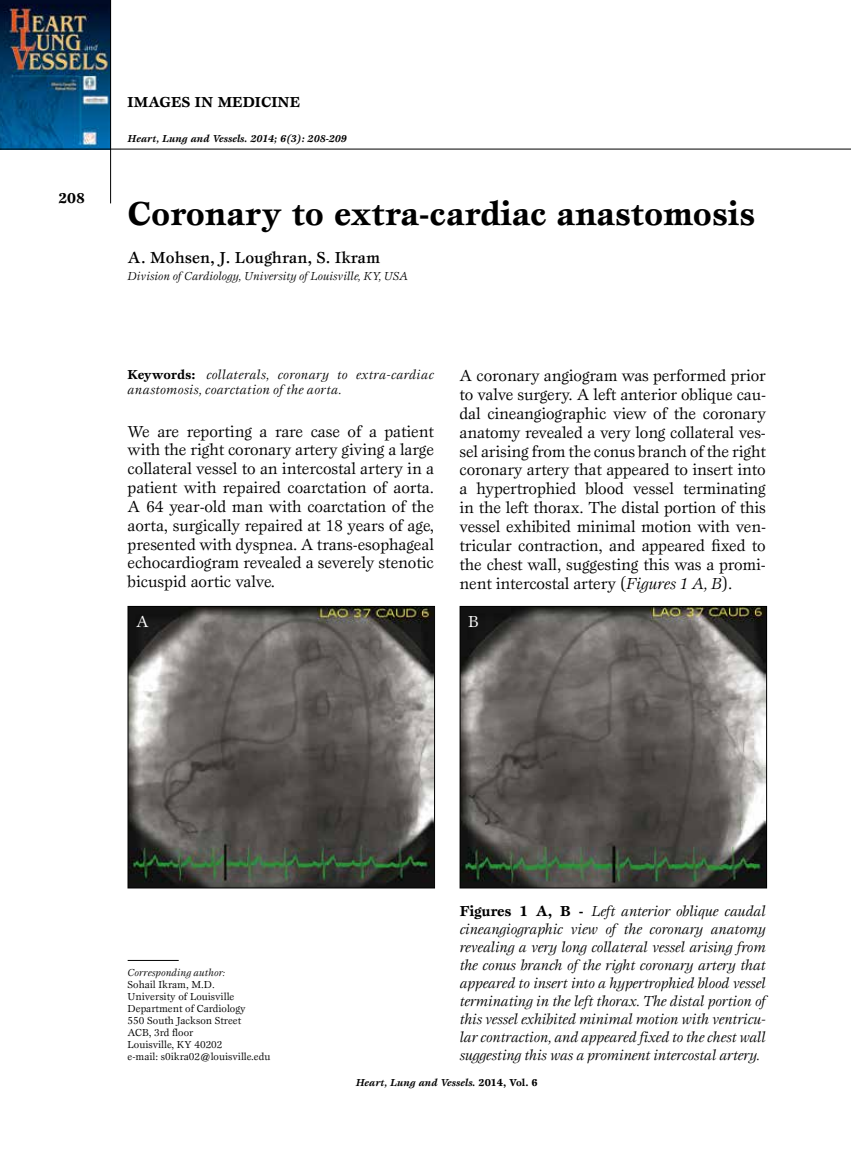
<style>
.page{position:relative;width:851px;height:1149px;background:#fff}
.page>*{position:absolute;margin:0;border:0;box-sizing:border-box;transform-origin:0 0}
.t1{font:700 34.5px "Esprit Std";letter-spacing:-.005em;color:#000}
.t2{font:16.5px/18.9px "Esprit Std";letter-spacing:-.01em;color:#000;text-align:justify}
.t3{font:500 16.5px "Esprit Std";color:#000}
.t4{font:16.5px "Esprit Std";color:#fff}
.t5{font:italic 15px/18px "Esprit Std";letter-spacing:-.015em;color:#000;text-align:justify}
.t6{font:700 15px "Esprit Std";color:#000}
.t7{font:italic 13.5px/15px "Esprit Std";letter-spacing:.015em;color:#000}
.t8{font:italic 12px "Esprit Std";letter-spacing:-.005em;color:#000}
.t9{font:10.5px/12px "Esprit Std";color:#000}
.t10{font:italic 700 10.5px "Esprit Std";color:#000}
.t11{font:italic 10.5px "Esprit Std";color:#000}
.s1{font-weight:700;font-style:normal}
.s2{font-style:italic}
.s3{font-style:normal}
</style>
<div class="page">
<img style="left:0;top:0;width:110px;height:149px">
<hr style="left:110px;top:0;width:1px;height:203px;background:#000">
<hr style="left:0;top:149px;width:850px;height:1px;background:#000">
<hr style="left:128px;top:959px;width:51px;height:1px;background:#000">
<img style="left:130px;top:608px;width:303px;height:278px">
<div style="left:128px;top:606px;width:307px;height:282px;border:1px solid #000"></div>
<img style="left:461px;top:608px;width:303px;height:278px">
<div style="left:459px;top:606px;width:307px;height:282px;border:1px solid #000"></div>
<p class="t6" style="left:58px;top:189px;width:28px">208</p>
<p class="t6" style="left:128px;top:92px;width:174px">IMAGES IN MEDICINE</p>
<p class="t10" style="left:128px;top:132px;width:221px">Heart, Lung and Vessels. 2014; 6(3): 208-209</p>
<h1 class="t1" style="left:128px;top:192px;width:628px">Coronary to extra-cardiac anastomosis</h1>
<p class="t3" style="left:128px;top:247px;width:254px">A. Mohsen, J. Loughran, S. Ikram</p>
<p class="t8" style="left:128px;top:268px;width:282px">Division of Cardiology, University of Louisville, KY, USA</p>
<p class="t7" style="left:128px;top:367px;width:308px"><span class="s1">Keywords:</span> collaterals, coronary to extra-cardiac anastomosis, coarctation of the aorta.</p>
<p class="t2" style="left:128px;top:421px;width:308px">We are reporting a rare case of a patient with the right coronary artery giving a large collateral vessel to an intercostal artery in a patient with repaired coarctation of aorta.<br>A 64 year-old man with coarctation of the aorta, surgically repaired at 18 years of age, presented with dyspnea. A trans-esophageal echocardiogram revealed a severely stenotic bicuspid aortic valve.</p>
<p class="t2" style="left:459px;top:366px;width:308px">A coronary angiogram was performed prior to valve surgery. A left anterior oblique cau&shy;dal cineangiographic view of the coronary anatomy revealed a very long collateral ves&shy;sel arising from the conus branch of the right coronary artery that appeared to insert into a hypertrophied blood vessel terminating in the left thorax. The distal portion of this vessel exhibited minimal motion with ven&shy;tricular contraction, and appeared fixed to the chest wall, suggesting this was a promi&shy;nent intercostal artery (<span class="s2">Figures 1 A, B</span>).</p>
<p class="t4" style="left:136px;top:611px;width:14px">A</p>
<p class="t4" style="left:468px;top:611px;width:12px">B</p>
<p class="t11" style="left:128px;top:965px;width:99px">Corresponding author:</p>
<p class="t9" style="left:128px;top:977px;width:144px">Sohail Ikram, M.D.<br>University of Louisville<br>Department of Cardiology<br>550 South Jackson Street<br>ACB, 3rd floor<br>Louisville, KY 40202<br>e-mail: s0ikra02@louisville.edu</p>
<p class="t5" style="left:459px;top:901px;width:308px"><span class="s1">Figures 1 A, B -</span> Left anterior oblique caudal cineangiographic view of the coronary anatomy revealing a very long collateral vessel arising from the conus branch of the right coronary artery that appeared to insert into a hypertrophied blood vessel terminating in the left thorax. The distal portion of this vessel exhibited minimal motion with ventricu&shy;lar contraction, and appeared fixed to the chest wall suggesting this was a prominent intercostal artery.</p>
<p class="t10" style="left:355px;top:1076px;width:184px">Heart, Lung and Vessels. <span class="s3">2014, Vol. 6</span></p>
</div>
